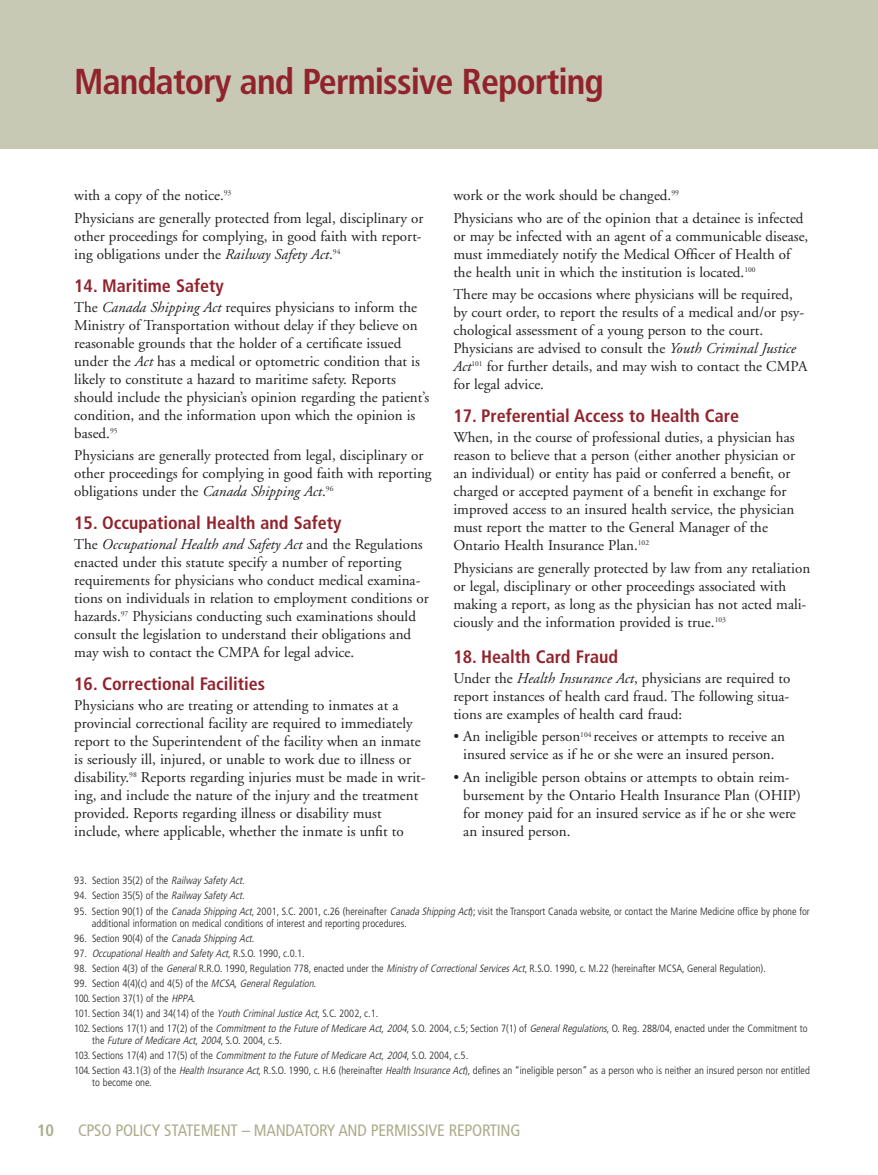
<style>
.page{position:relative;width:878px;height:1175px;background:#fff}
.page>*{position:absolute;margin:0;border:0;box-sizing:border-box;transform-origin:0 0}
.t1{font:700 condensed 36px "Frutiger";letter-spacing:-.025em;color:#91232c}
.t2{font:700 condensed 18px "Frutiger";color:#91232c}
.t3{font:condensed 16.5px "Frutiger";letter-spacing:-.015em;color:#acac8d}
.t4{font:700 condensed 16.5px "Frutiger";color:#acac8d}
.t5{font:15px/18px "Adobe Garamond";color:#231f20}
.t6{font:300 condensed 10.5px/15px "Frutiger";color:#231f20}
.t7{font:italic 300 condensed 10.5px "Frutiger";color:#231f20}
.s1{font-style:italic}
.s2{font-style:normal}
</style>
<div class="page">
<div style="left:0;top:0;width:878px;height:148px;background:#c8c9b5"></div>
<h1 class="t1" style="left:74px;top:67px;width:531px">Mandatory and Permissive Reporting</h1>
<p class="t5" style="left:74px;top:185px;width:350px;line-height:22.5px">with a copy of the notice.<sup>93<br></sup>Physicians are generally protected from legal, disciplinary or</p>
<p class="t5" style="left:74px;top:228px;width:349px">other proceedings for complying, in good faith with report&shy;ing obligations under the <span class="s1">Railway Safety Act</span>.<sup>94</sup></p>
<p class="t2" style="left:74px;top:278px;width:151px">14. Maritime Safety</p>
<p class="t5" style="left:74px;top:299px;width:356px">The <span class="s1">Canada Shipping Act</span> requires physicians to inform the Ministry of Transportation without delay if they believe on reasonable grounds that the holder of a certificate issued under the <span class="s1">Act</span> has a medical or optometric condition that is likely to constitute a hazard to maritime safety. Reports should include the physician’s opinion regarding the patient’s condition, and the information upon which the opinion is based.<sup>95</sup></p>
<p class="t5" style="left:74px;top:448px;width:359px">Physicians are generally protected from legal, disciplinary or other proceedings for complying in good faith with reporting obligations under the <span class="s1">Canada Shipping Act</span>.<sup>96</sup></p>
<p class="t2" style="left:74px;top:516px;width:268px">15. Occupational Health and Safety</p>
<p class="t5" style="left:74px;top:536px;width:356px">The <span class="s1">Occupational Health and Safety Act</span> and the Regulations enacted under this statute specify a number of reporting requirements for physicians who conduct medical examina&shy;tions on individuals in relation to employment conditions or hazards.<sup>97</sup> Physicians conducting such examinations should consult the legislation to understand their obligations and may wish to contact the CMPA for legal advice.</p>
<p class="t2" style="left:74px;top:676px;width:192px">16. Correctional Facilities</p>
<p class="t5" style="left:74px;top:697px;width:353px">Physicians who are treating or attending to inmates at a provincial correctional facility are required to immediately report to the Superintendent of the facility when an inmate is seriously ill, injured, or unable to work due to illness or disability.<sup>98</sup> Reports regarding injuries must be made in writ&shy;ing, and include the nature of the injury and the treatment provided. Reports regarding illness or disability must include, where applicable, whether the inmate is unfit to</p>
<p class="t5" style="left:453px;top:185px;width:352px;line-height:22.5px">work or the work should be changed.<sup>99<br></sup>Physicians who are of the opinion that a detainee is infected</p>
<p class="t5" style="left:453px;top:228px;width:356px">or may be infected with an agent of a communicable disease, must immediately notify the Medical Officer of Health of the health unit in which the institution is located.<sup>100</sup></p>
<p class="t5" style="left:453px;top:287px;width:355px">There may be occasions where physicians will be required, by court order, to report the results of a medical and/or psy&shy;chological assessment of a young person to the court.<br>Physicians are advised to consult the <span class="s1">Youth Criminal Justice Act</span><sup>101</sup> for further details, and may wish to contact the CMPA for legal advice.</p>
<p class="t2" style="left:453px;top:409px;width:287px">17. Preferential Access to Health Care</p>
<p class="t5" style="left:453px;top:430px;width:343px">When, in the course of professional duties, a physician has reason to believe that a person (either another physician or an individual) or entity has paid or conferred a benefit, or charged or accepted payment of a benefit in exchange for improved access to an insured health service, the physician must report the matter to the General Manager of the Ontario Health Insurance Plan.<sup>102</sup></p>
<p class="t5" style="left:453px;top:560px;width:358px">Physicians are generally protected by law from any retaliation or legal, disciplinary or other proceedings associated with making a report, as long as the physician has not acted mali&shy;ciously and the information provided is true.<sup>103</sup></p>
<p class="t2" style="left:453px;top:649px;width:166px">18. Health Card Fraud</p>
<p class="t5" style="left:453px;top:670px;width:338px;text-align:justify">Under the <span class="s1">Health Insurance Act</span>, physicians are required to report instances of health card fraud. The following situa&shy;tions are examples of health card fraud:</p>
<p class="t5" style="left:453px;top:729px;width:333px;text-align:center">• An ineligible person<sup>104</sup> receives or attempts to receive an insured service as if he or she were an insured person.</p>
<p class="t5" style="left:463px;top:769px;width:339px;text-indent:-10px">• An ineligible person obtains or attempts to obtain reim&shy;bursement by the Ontario Health Insurance Plan (OHIP) for money paid for an insured service as if he or she were an insured person.</p>
<p class="t6" style="left:74px;top:874px;width:172px">93. Section 35(2) of the <span class="s1">Railway Safety Act</span>.</p>
<p class="t6" style="left:74px;top:889px;width:172px">94. Section 35(5) of the <span class="s1">Railway Safety Act</span>.</p>
<p class="t6" style="left:92px;top:905px;width:719px;line-height:12px;text-indent:-18px">95. Section 90(1) of the <span class="s1">CanadaShippingAct</span>, 2001, S.C. 2001, c.26 (hereinafter <span class="s1">CanadaShippingAct</span>); visit the Transport Canada website, or contact the Marine Medicine office by phone for additional information on medical conditions of interest and reporting procedures.</p>
<p class="t6" style="left:74px;top:931px;width:181px">96. Section 90(4) of the <span class="s1">CanadaShippingAct</span>.</p>
<p class="t7" style="left:74px;top:948px;width:232px"><span class="s2">97.</span> Occupational Health and Safety Act<span class="s2">, R.S.O. 1990, c.0.1.</span></p>
<p class="t6" style="left:74px;top:961px;width:693px">98. Section 4(3) of the <span class="s1">General</span>R.R.O. 1990, Regulation 778, enacted under the <span class="s1">Ministry of CorrectionalServicesAct</span>, R.S.O. 1990, c. M.22 (hereinafter MCSA, General Regulation).</p>
<p class="t6" style="left:74px;top:976px;width:734px">99. Section 4(4)(c) and 4(5) of the <span class="s1">MCSA,GeneralRegulation</span>.<br>100. Section 37(1) of the <span class="s1">HPPA</span>.<br>101. Section 34(1) and 34(14) of the <span class="s1">YouthCriminalJusticeAct</span>, S.C. 2002, c.1.<br>102. Sections 17(1) and 17(2) of the <span class="s1">CommitmenttotheFutureof MedicareAct,2004</span>, S.O. 2004, c.5; Section 7(1) of <span class="s1">GeneralRegulations</span>, O. Reg. 288/04, enacted under the Commitment to</p>
<p class="t6" style="left:74px;top:1033px;width:737px;text-indent:18px">the <span class="s1">Future of Medicare Act, 2004</span>, S.O. 2004, c.5.<br>103. Sections 17(4) and 17(5) of the <span class="s1">CommitmenttotheFutureof MedicareAct,2004</span>, S.O. 2004, c.5.<br>104. Section 43.1(3) of the <span class="s1">HealthInsuranceAct</span>, R.S.O. 1990, c. H.6 (hereinafter <span class="s1">HealthInsuranceAct</span>), defines an “ineligible person” as a person who is neither an insured person nor entitled</p>
<p class="t6" style="left:92px;top:1075px;width:61px">to become one.</p>
<p class="t4" style="left:37px;top:1124px;width:18px">10</p>
<p class="t3" style="left:78px;top:1124px;width:444px">CPSO POLICY STATEMENT – MANDATORY AND PERMISSIVE REPORTING</p>
</div>
